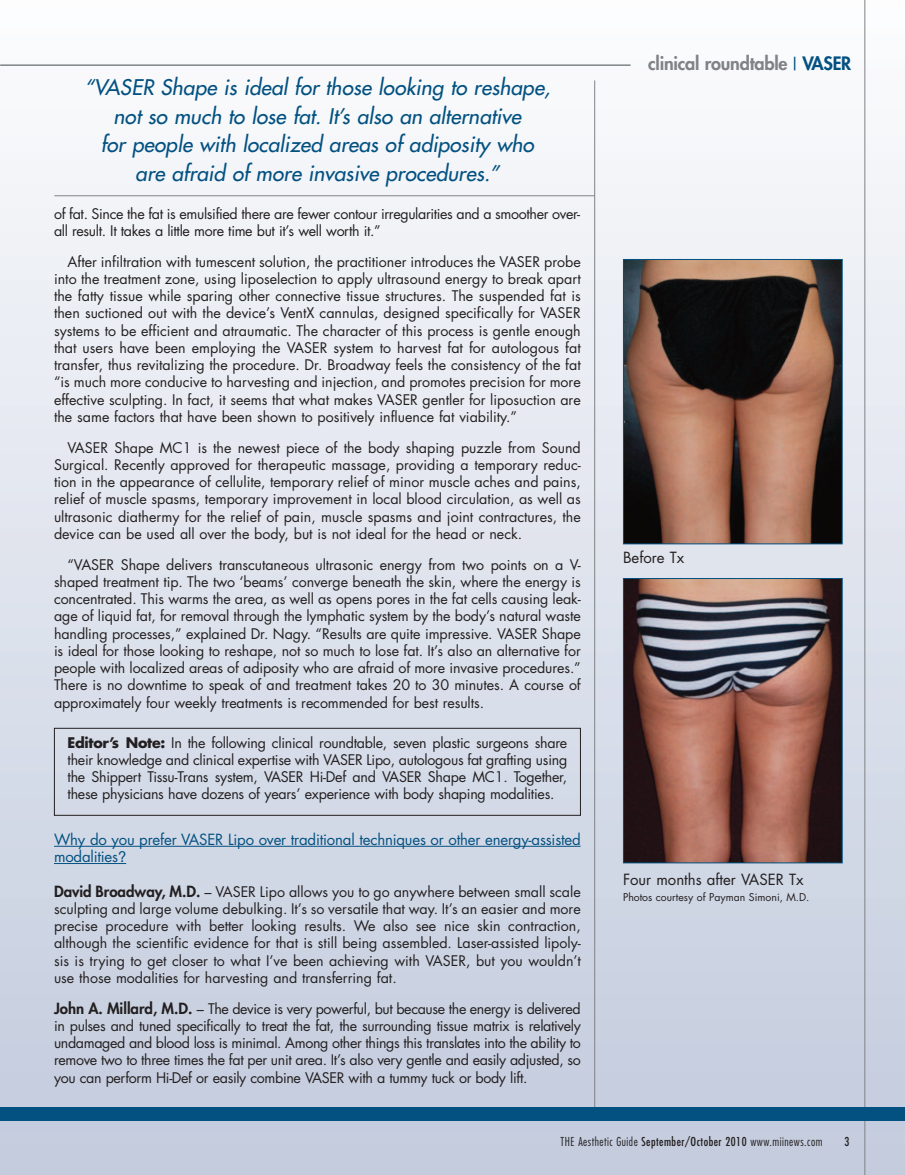
<style>
.page{position:relative;width:905px;height:1175px;background:#fff}
.page>*{position:absolute;margin:0;border:0;box-sizing:border-box;transform-origin:0 0}
.t1{font:italic 21px/28.5px "Futura";letter-spacing:.005em;color:#035181;text-align:center}
.t2{font:800 18px "Futura";letter-spacing:-.01em;color:#808285}
.t3{font:15px/17.2px "Futura";letter-spacing:-.015em;color:#035181}
.t4{font:15px "Futura";color:#231f20}
.t5{font:14.25px/17.2px "Futura";letter-spacing:-.02em;color:#231f20;text-align:justify}
.t6{font:300 condensed 12px "Futura";letter-spacing:.04em;color:#231f20}
.t7{font:condensed 12px "Futura";color:#231f20}
.t8{font:10.5px "Futura";color:#231f20}
.s1{font-weight:700}
.s2{font-family:"Helvetica Neue"}
.s3{font-weight:800;font-size:15px}
.s4{font-family:"Helvetica";font-weight:400;color:#035181}
.s5{color:#035181}
.s6{font-weight:400}
</style>
<div class="page">
<img style="left:0;top:0;width:904px;height:1174px">
<hr style="left:864px;top:0;width:1px;height:1174px;background:#808285">
<hr style="left:594px;top:80px;width:1px;height:1029px;background:#808285">
<hr style="left:0;top:64px;width:630px;height:2px;background:#808285">
<hr style="left:54px;top:195px;width:540px;height:1px;background:#808285">
<div style="left:0;top:1107px;width:904px;height:13px;background:#035181"></div>
<hr style="left:54px;top:846px;width:526px;height:1px;background:#035181">
<hr style="left:54px;top:863px;width:64px;height:1px;background:#035181">
<div style="left:54px;top:728px;width:526px;height:87px;border:1px solid #231f20"></div>
<img style="left:625px;top:261px;width:215px;height:281px">
<div style="left:623px;top:259px;width:219px;height:285px;border:1px solid #035181"></div>
<img style="left:625px;top:580px;width:215px;height:281px">
<div style="left:623px;top:578px;width:219px;height:285px;border:1px solid #035181"></div>
<h1 class="t1" style="left:84px;top:75px;width:467px">“VASER Shape is ideal for those looking to reshape, not so much to lose fat. It’s also an alternative<br>for people with localized areas of adiposity who are afraid of more invasive procedures.”</h1>
<p class="t5" style="left:54px;top:206px;width:527px">of fat. Since the fat is emulsified there are fewer contour irregularities and a smoother over&shy;all result. It takes a little more time but it’s well worth it.”</p>
<p class="t5" style="left:54px;top:254px;width:528px;text-indent:14px">After infiltration with tumescent solution, the practitioner introduces the VASER probe into the treatment zone, using liposelection to apply ultrasound energy to break apart the fatty tissue while sparing other connective tissue structures. The suspended fat is then suctioned out with the device’s VentX cannulas, designed specifically for VASER systems to be efficient and atraumatic. The character of this process is gentle enough that users have been employing the VASER system to harvest fat for autologous fat transfer, thus revitalizing the procedure. Dr. Broadway feels the consistency of the fat “is much more conducive to harvesting and injection, and promotes precision for more effective sculpting. In fact, it seems that what makes VASER gentler for liposuction are the same factors that have been shown to positively influence fat viability.”</p>
<p class="t5" style="left:54px;top:440px;width:528px;text-indent:14px">VASER Shape MC1 is the newest piece of the body shaping puzzle from Sound Surgical. Recently approved for therapeutic massage, providing a temporary reduc&shy;tion in the appearance of cellulite, temporary relief of minor muscle aches and pains, relief of muscle spasms, temporary improvement in local blood circulation, as well as ultrasonic diathermy for the relief of pain, muscle spasms and joint contractures, the device can be used all over the body, but is not ideal for the head or neck.</p>
<p class="t5" style="left:54px;top:557px;width:528px;text-indent:14px">“VASER Shape delivers transcutaneous ultrasonic energy from two points on a V&shy;shaped treatment tip. The two ‘beams’ converge beneath the skin, where the energy is concentrated. This warms the area, as well as opens pores in the fat cells causing leak&shy;age of liquid fat, for removal through the lymphatic system by the body’s natural waste handling processes,” explained Dr. Nagy. “Results are quite impressive. VASER Shape is ideal for those looking to reshape, not so much to lose fat. It’s also an alternative for people with localized areas of adiposity who are afraid of more invasive procedures.” There is no downtime to speak of and treatment takes 20 to 30 minutes. A course of approximately four weekly treatments is recommended for best results.</p>
<p class="t5" style="left:68px;top:735px;width:501px"><span class="s1">Editor’s Note:</span> In the following clinical roundtable, seven plastic surgeons share their knowledge and clinical expertise with VASER Lipo, autologous fat grafting using the Shippert Tissu-Trans system, VASER Hi-Def and VASER Shape MC1. Together, these physicians have dozens of years’ experience with body shaping modalities.</p>
<p class="t3" style="left:54px;top:832px;width:528px">Why do you prefer VASER Lipo over traditional techniques or other energy-assisted modalities<span class="s2">?</span></p>
<p class="t5" style="left:54px;top:884px;width:528px"><span class="s3">David Broadway, M.D.</span> – VASER Lipo allows you to go anywhere between small scale sculpting and large volume debulking. It’s so versatile that way. It’s an easier and more precise procedure with better looking results. We also see nice skin contraction, although the scientific evidence for that is still being assembled. Laser-assisted lipoly&shy;sis is trying to get closer to what I’ve been achieving with VASER, but you wouldn’t use those modalities for harvesting and transferring fat.</p>
<p class="t5" style="left:54px;top:1001px;width:528px"><span class="s3">John A. Millard, M.D.</span> – The device is very powerful, but because the energy is delivered in pulses and tuned specifically to treat the fat, the surrounding tissue matrix is relatively undamaged and blood loss is minimal. Among other things this translates into the ability to remove two to three times the fat per unit area. It’s also very gentle and easily adjusted, so you can perform Hi-Def or easily combine VASER with a tummy tuck or body lift.</p>
<p class="t2" style="left:648px;top:55px;width:204px">clinical roundtable <span class="s4">|</span> <span class="s5">VASER</span></p>
<p class="t4" style="left:623px;top:550px;width:63px">Before Tx</p>
<p class="t4" style="left:623px;top:872px;width:182px">Four months after VASER Tx</p>
<p class="t8" style="left:623px;top:892px;width:188px">Photos courtesy of Payman Simoni, M.D.</p>
<p class="t6" style="left:560px;top:1136px;width:263px">THE Aesthetic Guide <span class="s6">September/October 2010</span> www.miinews.com</p>
<p class="t7" style="left:844px;top:1135px;width:6px">3</p>
</div>
